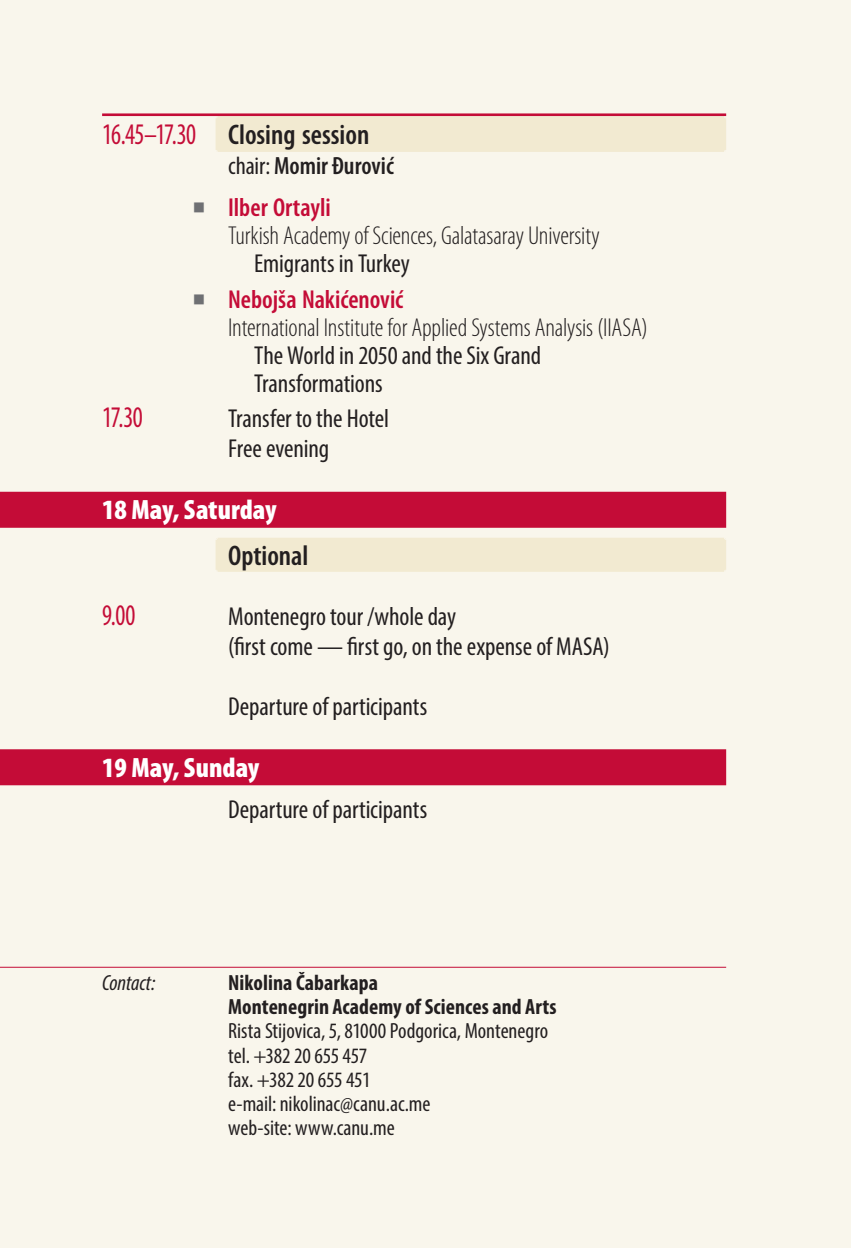
<style>
.page{position:relative;width:851px;height:1248px;background:#fff}
.page>*{position:absolute;margin:0;border:0;box-sizing:border-box;transform-origin:0 0}
.t1{font:condensed 30px "Myriad Pro";color:#c40c37;scale:.86 1}
.t2{font:600 condensed 28.4px "Myriad Pro";color:#231f20}
.t3{font:900 condensed 28px "Myriad Pro";color:#fff}
.t4{font:condensed 26px/30px "Myriad Pro";letter-spacing:-.005em;color:#231f20}
.t5{font:300 condensed 26px/28px "Myriad Pro";letter-spacing:-.01em;color:#231f20}
.t6{font:600 condensed 25px "Myriad Pro";color:#231f20}
.t7{font:condensed 22px/24px "Myriad Pro";color:#231f20}
.t8{font:700 condensed 22px/24px "Myriad Pro";letter-spacing:.005em;color:#231f20}
.t9{font:italic condensed 22px "Myriad Pro";letter-spacing:-.005em;color:#231f20}
.s1{font-weight:400;font-size:30px;color:#c40c37}
.s2{font-weight:400}
.s3{font-family:"Minion Pro";font-weight:700;font-stretch:normal;font-size:34px;color:#6f7073}
.s4{font-weight:600;color:#c40c37}
</style>
<div class="page">
<div style="left:0;top:0;width:850px;height:1247px;background:#f9f6ec"></div>
<div style="left:215px;top:116px;width:511px;height:36px;background:#f2ead1"></div>
<hr style="left:102px;top:113px;width:624px;height:3px;background:#c40c37">
<div style="left:0;top:491px;width:726px;height:36px;background:#c40c37"></div>
<div style="left:215px;top:538px;width:511px;height:33px;background:#f2ead1"></div>
<div style="left:0;top:749px;width:726px;height:36px;background:#c40c37"></div>
<hr style="left:0;top:966px;width:726px;height:1px;background:#c40c37">
<p class="t2" style="left:102px;top:117px;width:269px"><span class="s1">16.45–17.30</span> Closing session</p>
<p class="t6" style="left:228px;top:151px;width:167px"><span class="s2">chair:</span> Momir Đurović</p>
<p class="t5" style="left:228px;top:193px;width:373px;text-indent:-36px"><span class="s3">■</span> <span class="s4">Ilber Ortayli<br></span>Turkish Academy of Sciences, Galatasaray University</p>
<p class="t4" style="left:254px;top:248px;width:157px">Emigrants in Turkey</p>
<p class="t5" style="left:228px;top:285px;width:421px;text-indent:-36px"><span class="s3">■</span> <span class="s4">Nebojša Nakićenović<br></span>International Institute for Applied Systems Analysis (IIASA)</p>
<p class="t4" style="left:254px;top:340px;width:288px;line-height:28px">The World in 2050 and the Six Grand<br>Transformations</p>
<p class="t1" style="left:102px;top:399px;width:49px">17.30</p>
<p class="t4" style="left:228px;top:403px;width:162px">Transfer to the Hotel<br>Free evening</p>
<p class="t3" style="left:102px;top:492px;width:176px">18 May, Saturday</p>
<p class="t2" style="left:228px;top:537px;width:82px">Optional</p>
<p class="t1" style="left:102px;top:596px;width:40px">9.00</p>
<p class="t4" style="left:228px;top:600px;width:383px">Montenegro tour /whole day<br>(first come — first go, on the expense of MASA)</p>
<p class="t4" style="left:228px;top:690px;width:200px">Departure of participants</p>
<p class="t3" style="left:102px;top:749px;width:159px">19 May, Sunday</p>
<p class="t4" style="left:228px;top:794px;width:200px">Departure of participants</p>
<p class="t9" style="left:102px;top:969px;width:55px">Contact:</p>
<p class="t8" style="left:228px;top:970px;width:330px">Nikolina Čabarkapa<br>Montenegrin Academy of Sciences and Arts</p>
<p class="t7" style="left:228px;top:1018px;width:321px">Rista Stijovica, 5, 81000 Podgorica, Montenegro tel. +382 20 655 457<br>fax. +382 20 655 451<br>e-mail: nikolinac@canu.ac.me<br>web-site: www.canu.me</p>
</div>
